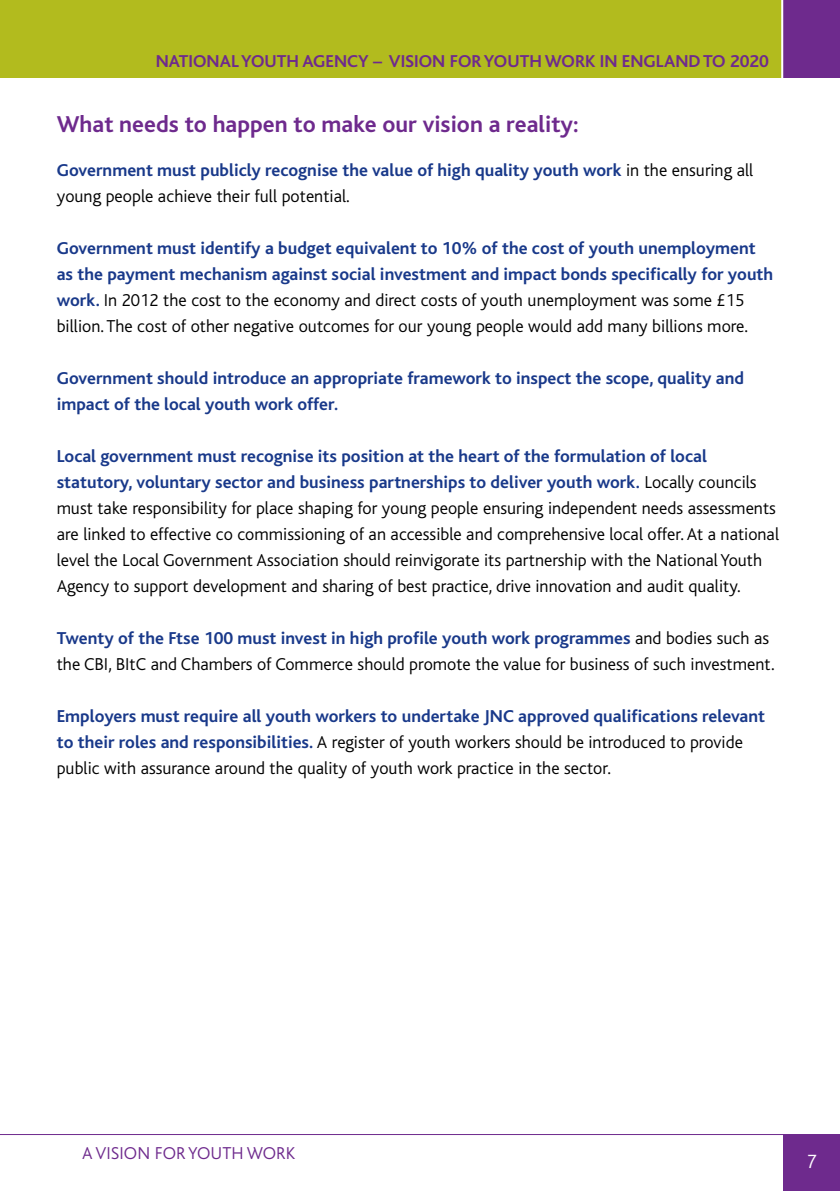
<style>
.page{position:relative;width:840px;height:1191px;background:#fff}
.page>*{position:absolute;margin:0;border:0;box-sizing:border-box;transform-origin:0 0}
.t1{font:700 24px "Bliss Icelandic";color:#6e2a8d}
.t2{font:300 20px "Bliss Icelandic";color:#fff}
.t3{font:300 18px/26px "Bliss Icelandic";color:#000}
.t4{font:700 18px/26px "Bliss Icelandic";color:#19398a}
.t5{font:700 18px "Bliss Icelandic";color:#6e2a8d}
.t6{font:300 18px "Bliss Icelandic";color:#6e2a8d}
.s1{font-weight:300;color:#000}
.s2{font-weight:700;color:#19398a}
</style>
<div class="page">
<div style="left:0;top:0;width:839px;height:78px;background:#b2bb1e"></div>
<div style="left:782px;top:0;width:57px;height:78px;background:#6e2a8d"></div>
<hr style="left:780px;top:0;width:2px;height:126px;background:#fff">
<div style="left:782px;top:1134px;width:57px;height:57px;background:#6e2a8d"></div>
<hr style="left:0;top:1134px;width:839px;height:1px;background:#6e2a8d">
<p class="t5" style="left:155px;top:51px;width:614px">NATIONAL YOUTH AGENCY – VISION FOR YOUTH WORK IN ENGLAND TO 2020</p>
<h1 class="t1" style="left:57px;top:111px;width:523px">What needs to happen to make our vision a reality:</h1>
<p class="t4" style="left:57px;top:157px;width:697px">Government must publicly recognise the value of high quality youth work <span class="s1">in the ensuring all young people achieve their full potential.</span></p>
<p class="t4" style="left:57px;top:235px;width:717px">Government must identify a budget equivalent to 10% of the cost of youth unemployment as the payment mechanism against social investment and impact bonds specifically for youth work. <span class="s1">In 2012 the cost to the economy and direct costs of youth unemployment was some £15 billion. The cost of other negative outcomes for our young people would add many billions more.</span></p>
<p class="t4" style="left:57px;top:365px;width:688px">Government should introduce an appropriate framework to inspect the scope, quality and impact of the local youth work offer.</p>
<p class="t3" style="left:57px;top:443px;width:723px"><span class="s2">Local government must recognise its position at the heart of the formulation of local statutory, voluntary sector and business partnerships to deliver youth work.</span> Locally councils must take responsibility for place shaping for young people ensuring independent needs assessments are linked to effective co commissioning of an accessible and comprehensive local offer. At a national level the Local Government Association should reinvigorate its partnership with the National Youth Agency to support development and sharing of best practice, drive innovation and audit quality.</p>
<p class="t3" style="left:57px;top:625px;width:719px"><span class="s2">Twenty of the Ftse 100 must invest in high profile youth work programmes</span> and bodies such as the CBI, BItC and Chambers of Commerce should promote the value for business of such investment.</p>
<p class="t3" style="left:57px;top:703px;width:709px"><span class="s2">Employers must require all youth workers to undertake JNC approved qualifications relevant to their roles and responsibilities.</span> A register of youth workers should be introduced to provide public with assurance around the quality of youth work practice in the sector.</p>
<p class="t6" style="left:82px;top:1144px;width:214px">A VISION FOR YOUTH WORK</p>
<p class="t2" style="left:806px;top:1150px;width:12px">7</p>
</div>
